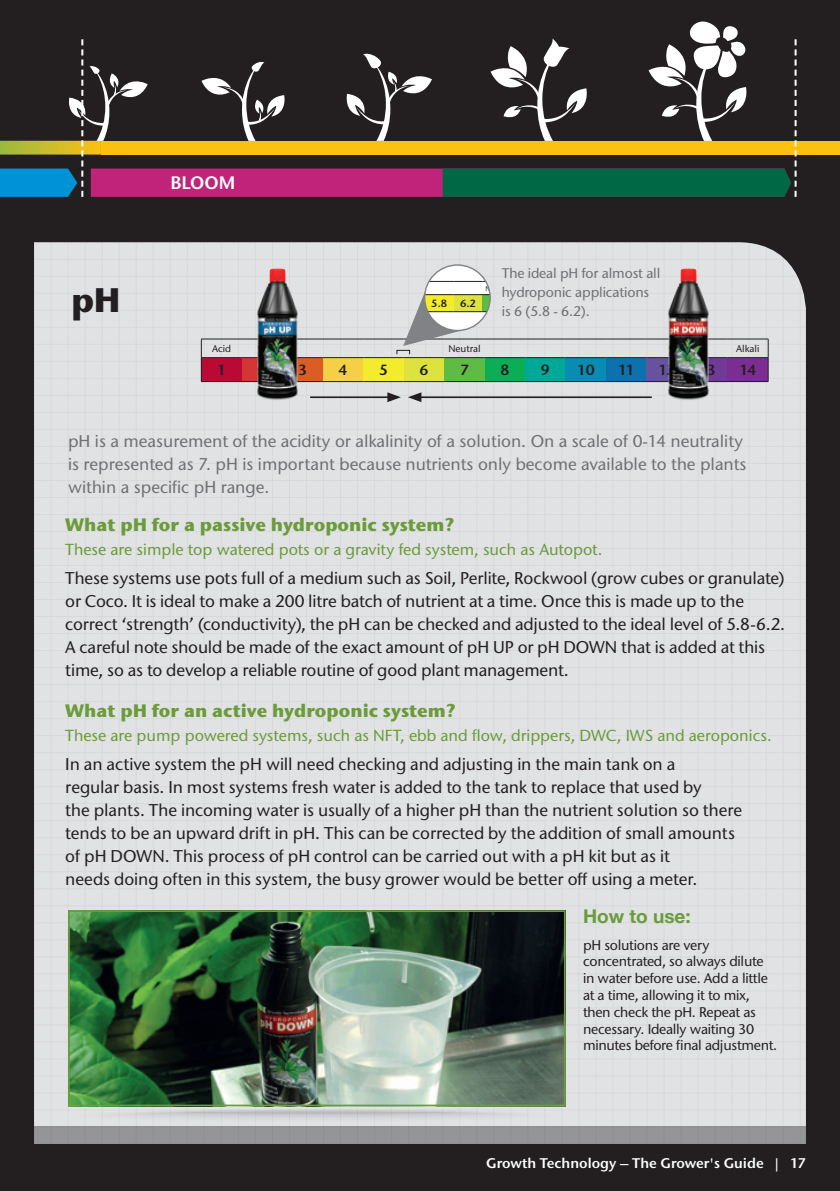
<style>
.page{position:relative;width:840px;height:1191px;background:#fff}
.page>*{position:absolute;margin:0;border:0;box-sizing:border-box;transform-origin:0 0}
.t1{font:700 34px "Stone Sans ITC Pro";color:#231f20}
.t2{font:700 19px "Helvetica Neue";color:#6b9b3b}
.t3{font:700 18px "Stone Sans ITC Pro";color:#6b9b3b}
.t4{font:600 18px "Stone Sans ITC Pro";color:#fff}
.t5{font:500 17px/23px "Stone Sans ITC Pro";letter-spacing:-.005em;color:#231f20}
.t6{font:500 17px/23px "Stone Sans ITC Pro";color:#6f7073}
.t7{font:500 16px "Stone Sans ITC Pro";color:#6b9b3b}
.t8{font:600 14.8px "Stone Sans ITC Pro";letter-spacing:-.07em;color:#231f20}
.t9{font:500 14px/16.8px "Stone Sans ITC Pro";letter-spacing:-.02em;color:#231f20}
.t10{font:500 14px/18.8px "Stone Sans ITC Pro";letter-spacing:-.01em;color:#6f7073}
.t11{font:600 14px "Stone Sans ITC Pro";color:#fff}
.t12{font:600 10.4px "Stone Sans ITC Pro";color:#231f20}
.t13{font:500 9.8px "Stone Sans ITC Pro";color:#231f20}
.t14{font:500 7px "Stone Sans ITC Pro";color:#231f20}
</style>
<div class="page">
<div style="left:0;top:0;width:839px;height:1191px;background:#231f20"></div>
<div style="left:595px;top:141px;width:244px;height:14px;background:#fdc011"></div>
<div style="left:34px;top:242px;width:771px;height:885px;background:#e1e2e4"></div>
<svg style="left:0;top:21px;width:796px;height:176px"></svg>
<img style="left:71px;top:913px;width:491px;height:190px">
<div style="left:68px;top:910px;width:497px;height:196px;border:2px solid #6b9b3b"></div>
<svg style="left:68px;top:1108px;width:497px;height:15px;background:#dbdcde"></svg>
<div style="left:153px;top:1110px;width:327px;height:6px;background:#cbcccf;border-radius:50%"></div>
<div style="left:160px;top:1110px;width:313px;height:5px;background:#cccdcf;border-radius:50%"></div>
<hr style="left:172px;top:1111px;width:289px;height:4px;background:#c7c9cc;border-radius:50%">
<hr style="left:174px;top:1111px;width:285px;height:3px;background:#d8d9db;border-radius:50%">
<hr style="left:181px;top:1111px;width:271px;height:3px;background:#d4d5d7;border-radius:50%">
<div style="left:34px;top:1127px;width:771px;height:17px;background:#959496"></div>
<div style="left:201px;top:357px;width:41px;height:24px;background:#ba0934"></div>
<div style="left:242px;top:357px;width:40px;height:24px;background:#d43633"></div>
<div style="left:282px;top:357px;width:40px;height:24px;background:#db5c26"></div>
<div style="left:322px;top:357px;width:41px;height:24px;background:#f4d047"></div>
<div style="left:363px;top:357px;width:40px;height:24px;background:#f3ec2c"></div>
<div style="left:403px;top:357px;width:41px;height:24px;background:#dee23e"></div>
<div style="left:444px;top:357px;width:40px;height:24px;background:#60bb46"></div>
<div style="left:484px;top:357px;width:41px;height:24px;background:#0bae56"></div>
<div style="left:525px;top:357px;width:40px;height:24px;background:#00a898"></div>
<div style="left:565px;top:357px;width:41px;height:24px;background:#088cb1"></div>
<div style="left:606px;top:357px;width:40px;height:24px;background:#0d71ad"></div>
<div style="left:646px;top:357px;width:40px;height:24px;background:#6752a0"></div>
<div style="left:686px;top:357px;width:41px;height:24px;background:#703a96"></div>
<div style="left:727px;top:357px;width:40px;height:24px;background:#7c2d92"></div>
<hr style="left:201px;top:339px;width:41px;height:1px;background:#231f20">
<hr style="left:242px;top:339px;width:40px;height:1px;background:#231f20">
<hr style="left:282px;top:339px;width:40px;height:1px;background:#231f20">
<hr style="left:322px;top:339px;width:41px;height:1px;background:#231f20">
<hr style="left:363px;top:339px;width:40px;height:1px;background:#231f20">
<hr style="left:484px;top:339px;width:41px;height:1px;background:#231f20">
<hr style="left:525px;top:339px;width:40px;height:1px;background:#231f20">
<hr style="left:565px;top:339px;width:41px;height:1px;background:#231f20">
<hr style="left:606px;top:339px;width:40px;height:1px;background:#231f20">
<hr style="left:646px;top:339px;width:40px;height:1px;background:#231f20">
<hr style="left:686px;top:339px;width:41px;height:1px;background:#231f20">
<hr style="left:727px;top:339px;width:41px;height:1px;background:#231f20">
<svg style="left:201px;top:339px;width:1px;height:42px"></svg>
<svg style="left:767px;top:339px;width:1px;height:42px"></svg>
<hr style="left:201px;top:381px;width:41px;height:1px;background:#231f20">
<hr style="left:242px;top:381px;width:40px;height:1px;background:#231f20">
<hr style="left:282px;top:381px;width:40px;height:1px;background:#231f20">
<hr style="left:322px;top:381px;width:41px;height:1px;background:#231f20">
<hr style="left:363px;top:381px;width:40px;height:1px;background:#231f20">
<hr style="left:403px;top:381px;width:41px;height:1px;background:#231f20">
<hr style="left:444px;top:381px;width:40px;height:1px;background:#231f20">
<hr style="left:484px;top:381px;width:41px;height:1px;background:#231f20">
<hr style="left:525px;top:381px;width:40px;height:1px;background:#231f20">
<hr style="left:565px;top:381px;width:41px;height:1px;background:#231f20">
<hr style="left:606px;top:381px;width:40px;height:1px;background:#231f20">
<hr style="left:646px;top:381px;width:40px;height:1px;background:#231f20">
<hr style="left:686px;top:381px;width:41px;height:1px;background:#231f20">
<hr style="left:727px;top:381px;width:41px;height:1px;background:#231f20">
<hr style="left:201px;top:357px;width:41px;height:1px;background:#231f20">
<hr style="left:242px;top:357px;width:40px;height:1px;background:#231f20">
<hr style="left:282px;top:357px;width:40px;height:1px;background:#231f20">
<hr style="left:322px;top:357px;width:41px;height:1px;background:#231f20">
<hr style="left:363px;top:357px;width:40px;height:1px;background:#231f20">
<hr style="left:403px;top:357px;width:41px;height:1px;background:#231f20">
<hr style="left:444px;top:357px;width:40px;height:1px;background:#231f20">
<hr style="left:484px;top:357px;width:41px;height:1px;background:#231f20">
<hr style="left:525px;top:357px;width:40px;height:1px;background:#231f20">
<hr style="left:565px;top:357px;width:41px;height:1px;background:#231f20">
<hr style="left:606px;top:357px;width:40px;height:1px;background:#231f20">
<hr style="left:646px;top:357px;width:40px;height:1px;background:#231f20">
<hr style="left:686px;top:357px;width:41px;height:1px;background:#231f20">
<hr style="left:727px;top:357px;width:41px;height:1px;background:#231f20">
<hr style="left:418px;top:396px;width:233px;height:2px;background:#231f20">
<svg style="left:407px;top:392px;width:14px;height:10px"></svg>
<hr style="left:310px;top:396px;width:80px;height:2px;background:#231f20">
<svg style="left:387px;top:392px;width:13px;height:10px"></svg>
<img style="left:249px;top:256px;width:58px;height:153px">
<img style="left:659px;top:256px;width:58px;height:153px">
<div style="left:396px;top:350px;width:14px;height:5px;border:1px solid #231f20"></div>
<div style="left:424px;top:265px;width:66px;height:65px;background:#fff;border-radius:33px"></div>
<svg style="left:403px;top:279px;width:87px;height:67px"></svg>
<div style="left:423px;top:264px;width:67px;height:67px;border:1px solid #808285;border-radius:50%"></div>
<h1 class="t1" style="left:71px;top:278px;width:51px">pH</h1>
<p class="t4" style="left:170px;top:171px;width:67px">BLOOM</p>
<p class="t10" style="left:501px;top:264px;width:160px">The ideal pH for almost all hydroponic applications is 6 (5.8 - 6.2).</p>
<p class="t14" style="left:485px;top:284px;width:24px">Neutral</p>
<p class="t12" style="left:431px;top:297px;width:46px">5.8 6.2</p>
<p class="t12" style="left:576px;top:297px;width:14px">10</p>
<p class="t13" style="left:212px;top:342px;width:20px">Acid</p>
<p class="t13" style="left:448px;top:342px;width:34px">Neutral</p>
<p class="t13" style="left:735px;top:342px;width:25px">Alkali</p>
<p class="t8" style="left:217px;top:360px;width:11px">1</p>
<p class="t8" style="left:298px;top:360px;width:11px">3</p>
<p class="t8" style="left:338px;top:360px;width:11px">4</p>
<p class="t8" style="left:379px;top:360px;width:11px">5</p>
<p class="t8" style="left:419px;top:360px;width:11px">6</p>
<p class="t8" style="left:459px;top:360px;width:11px">7</p>
<p class="t8" style="left:500px;top:360px;width:11px">8</p>
<p class="t8" style="left:540px;top:360px;width:11px">9</p>
<p class="t8" style="left:577px;top:360px;width:19px">10</p>
<p class="t8" style="left:617px;top:360px;width:18px">11</p>
<p class="t8" style="left:658px;top:360px;width:19px">12</p>
<p class="t8" style="left:698px;top:360px;width:18px">13</p>
<p class="t8" style="left:739px;top:360px;width:19px">14</p>
<p class="t6" style="left:68px;top:429px;width:679px">pH is a measurement of the acidity or alkalinity of a solution. On a scale of 0-14 neutrality is represented as 7. pH is important because nutrients only become available to the plants within a specific pH range.</p>
<p class="t3" style="left:65px;top:513px;width:390px">What pH for a passive hydroponic system?</p>
<p class="t7" style="left:65px;top:540px;width:538px">These are simple top watered pots or a gravity fed system, such as Autopot.</p>
<p class="t5" style="left:65px;top:566px;width:720px">These systems use pots full of a medium such as Soil, Perlite, Rockwool (grow cubes or granulate) or Coco. It is ideal to make a 200 litre batch of nutrient at a time. Once this is made up to the correct ‘strength’ (conductivity), the pH can be checked and adjusted to the ideal level of 5.8-6.2.<br>A careful note should be made of the exact amount of pH UP or pH DOWN that is added at this time, so as to develop a reliable routine of good plant management.</p>
<p class="t3" style="left:65px;top:699px;width:392px">What pH for an active hydroponic system?</p>
<p class="t7" style="left:65px;top:726px;width:707px">These are pump powered systems, such as NFT, ebb and flow, drippers, DWC, IWS and aeroponics.</p>
<p class="t5" style="left:65px;top:752px;width:678px">In an active system the pH will need checking and adjusting in the main tank on a<br>regular basis. In most systems fresh water is added to the tank to replace that used by<br>the plants. The incoming water is usually of a higher pH than the nutrient solution so there tends to be an upward drift in pH. This can be corrected by the addition of small amounts of pH DOWN. This process of pH control can be carried out with a pH kit but as it<br>needs doing often in this system, the busy grower would be better off using a meter.</p>
<p class="t2" style="left:582px;top:901px;width:109px">How to use:</p>
<p class="t9" style="left:582px;top:936px;width:196px">pH solutions are very concentrated, so always dilute in water before use. Add a little at a time, allowing it to mix, then check the pH. Repeat as necessary. Ideally waiting 30 minutes before final adjustment.</p>
<p class="t11" style="left:486px;top:1154px;width:321px">Growth Technology – The Grower's Guide | 17</p>
</div>
